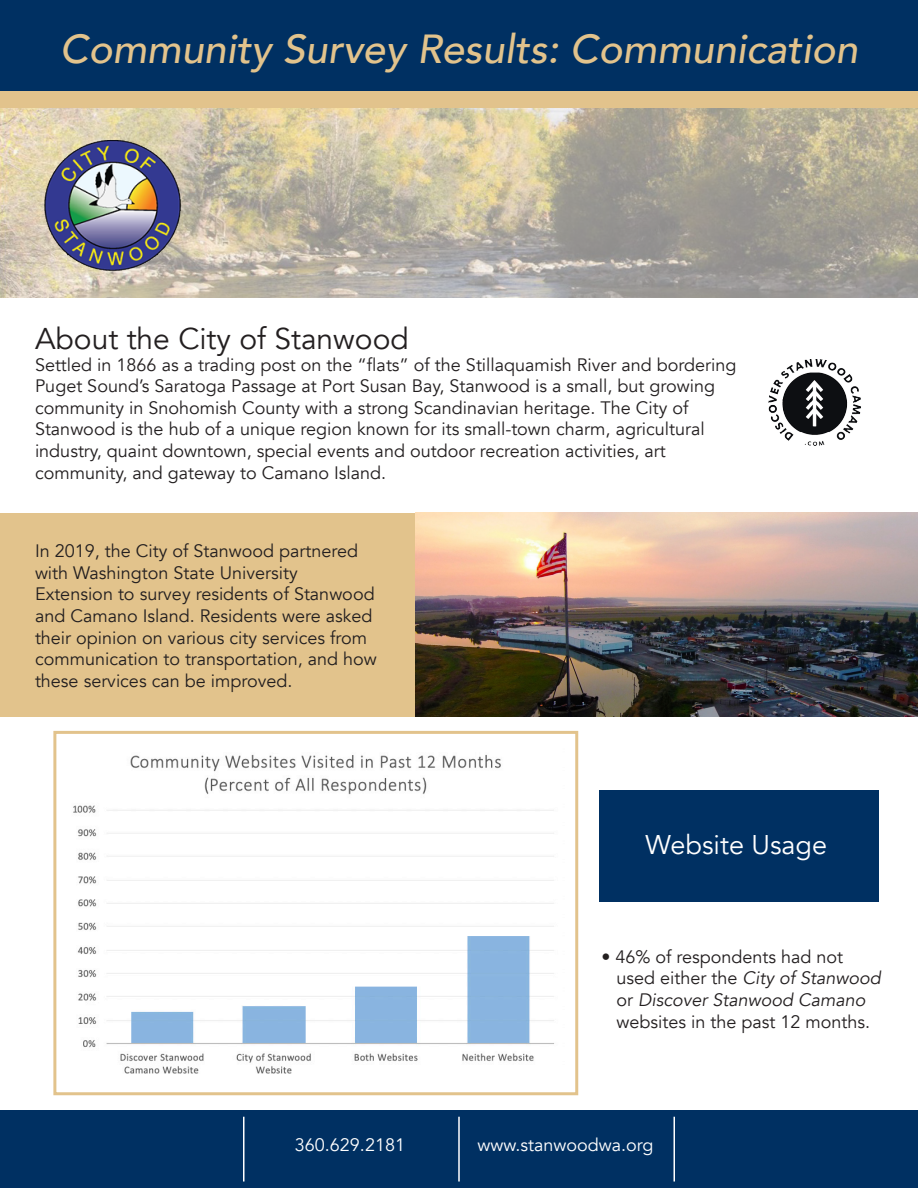
<style>
.page{position:relative;width:918px;height:1188px;background:#fff}
.page>*{position:absolute;margin:0;border:0;box-sizing:border-box;transform-origin:0 0}
.t1{font:italic 500 40.5px "Avenir";color:#e2c38c}
.t2{font:30px "Avenir";color:#231f20}
.t3{font:27px "Avenir";color:#fff}
.t4{font:18px/21.6px "Avenir";color:#231f20}
.t5{font:italic 18px "Avenir";color:#231f20}
.t6{font:18px "Avenir";color:#fff}
.s1{font-style:normal}
</style>
<div class="page">
<div style="left:0;top:1110px;width:918px;height:78px;background:#003062"></div>
<div style="left:0;top:513px;width:416px;height:203px;background:#e2c38c"></div>
<img style="left:416px;top:513px;width:502px;height:203px">
<svg style="left:0;top:108px;width:918px;height:190px;background:#bab2a0"></svg>
<img style="left:35px;top:134px;width:158px;height:141px">
<img style="left:768px;top:360px;width:93px;height:86px">
<div style="left:599px;top:791px;width:280px;height:111px;background:#003062"></div>
<img style="left:73px;top:754px;width:481px;height:320px">
<div style="left:53px;top:731px;width:525px;height:364px;border:3px solid #e2c38c"></div>
<hr style="left:674px;top:1117px;width:1px;height:65px;background:#fff">
<hr style="left:458px;top:1117px;width:2px;height:65px;background:#fff">
<div style="left:0;top:60px;width:918px;height:48px;background:#e2c38c"></div>
<div style="left:0;top:0;width:918px;height:91px;background:#003062"></div>
<hr style="left:243px;top:1117px;width:1px;height:65px;background:#fff">
<p class="t1" style="left:60px;top:25px;width:800px">Community Survey Results: Communication</p>
<p class="t2" style="left:35px;top:321px;width:375px">About the City of Stanwood</p>
<p class="t4" style="left:35px;top:354px;width:703px">Settled in 1866 as a trading post on the “flats” of the Stillaquamish River and bordering<br>Puget Sound’s Saratoga Passage at Port Susan Bay, Stanwood is a small, but growing community in Snohomish County with a strong Scandinavian heritage. The City of</p>
<p class="t4" style="left:35px;top:419px;width:671px">Stanwood is the hub of a unique region known for its small-town charm, agricultural</p>
<p class="t4" style="left:35px;top:440px;width:632px">industry, quaint downtown, special events and outdoor recreation activities, art</p>
<p class="t4" style="left:35px;top:462px;width:353px">community, and gateway to Camano Island.</p>
<p class="t4" style="left:35px;top:540px;width:325px">In 2019, the City of Stanwood partnered with Washington State University</p>
<p class="t4" style="left:35px;top:584px;width:343px">Extension to survey residents of Stanwood and Camano Island. Residents were asked their opinion on various city services from communication to transportation, and how these services can be improved.</p>
<p class="t3" style="left:646px;top:828px;width:183px">Website Usage</p>
<p class="t4" style="left:601px;top:946px;width:243px">• 46% of respondents had not</p>
<p class="t5" style="left:616px;top:968px;width:266px"><span class="s1">used either the</span> City of Stanwood</p>
<p class="t5" style="left:616px;top:989px;width:251px"><span class="s1">or</span> Discover Stanwood Camano</p>
<p class="t4" style="left:616px;top:1011px;width:255px">websites in the past 12 months.</p>
<p class="t6" style="left:295px;top:1134px;width:112px">360.629.2181</p>
<p class="t6" style="left:478px;top:1134px;width:178px">www.stanwoodwa.org</p>
</div>
